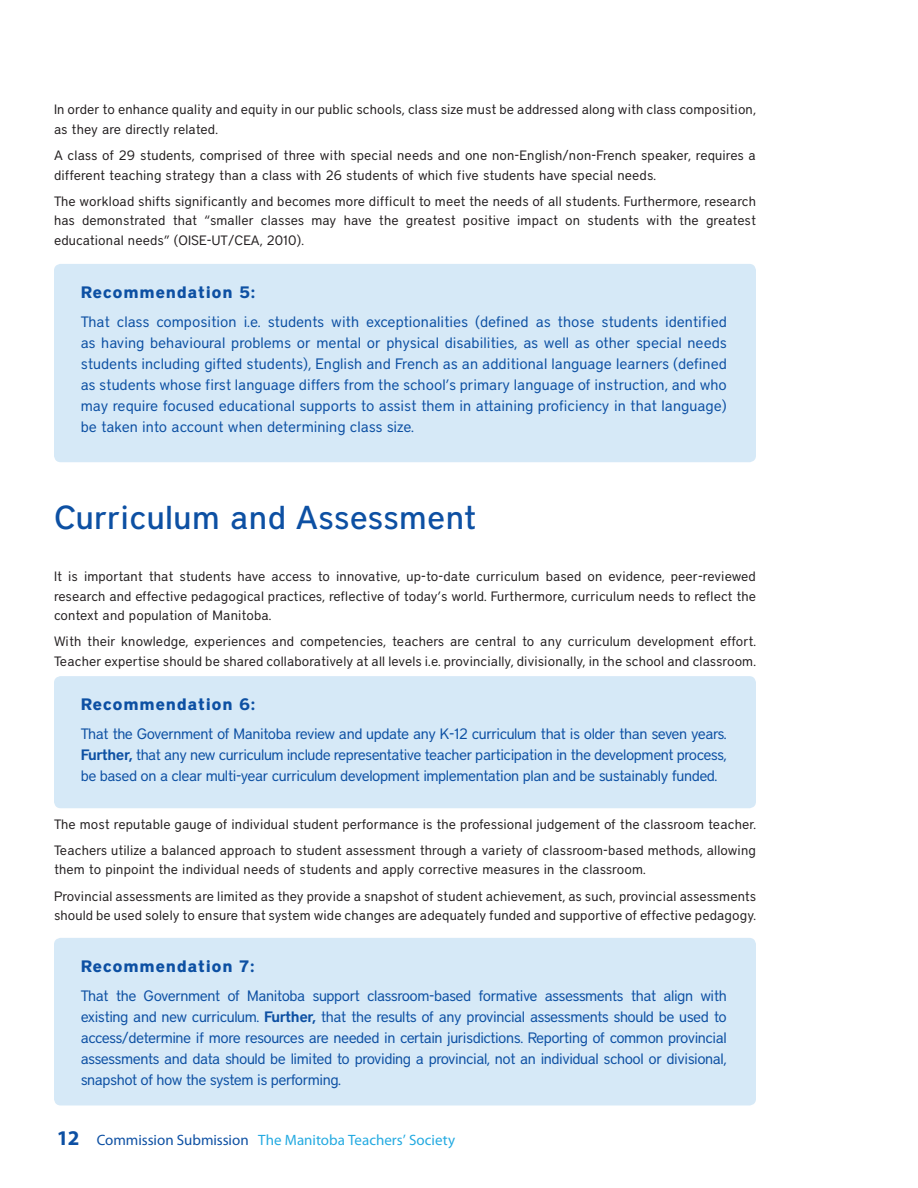
<style>
.page{position:relative;width:918px;height:1188px;background:#fff}
.page>*{position:absolute;margin:0;border:0;box-sizing:border-box;transform-origin:0 0}
.t1{font:500 33px "District";letter-spacing:.01em;color:#0d50a3}
.t2{font:700 16.5px "District";letter-spacing:.04em;color:#0d50a3}
.t3{font:15px/21px "District";letter-spacing:-.03em;color:#0d50a3;text-align:justify}
.t4{font:15px "Myriad Pro";color:#24aae1}
.t5{font:13.5px/19.5px "District";letter-spacing:.01em;color:#231f20}
.s1{font-weight:600}
.s2{font-weight:700;font-size:21px;color:#0d50a3}
.s3{color:#0d50a3}
</style>
<div class="page">
<div style="left:54px;top:676px;width:702px;height:132px;background:#d6e9f7;border-radius:7px"></div>
<div style="left:54px;top:938px;width:702px;height:167px;background:#d6e9f7;border-radius:7px"></div>
<div style="left:54px;top:264px;width:702px;height:198px;background:#d6e9f7;border-radius:7px"></div>
<p class="t5" style="left:54px;top:100px;width:704px">In order to enhance quality and equity in our public schools, class size must be addressed along with class composition, as they are directly related.</p>
<p class="t5" style="left:54px;top:145px;width:703px">A class of 29 students, comprised of three with special needs and one non-English/non-French speaker, requires a different teaching strategy than a class with 26 students of which five students have special needs.</p>
<p class="t5" style="left:54px;top:191px;width:703px;text-align:justify">The workload shifts significantly and becomes more difficult to meet the needs of all students. Furthermore, research has demonstrated that “smaller classes may have the greatest positive impact on students with the greatest educational needs” (OISE-UT/CEA, 2010).</p>
<p class="t2" style="left:81px;top:282px;width:176px">Recommendation 5:</p>
<p class="t3" style="left:81px;top:311px;width:648px">That class composition i.e. students with exceptionalities (defined as those students identified as having behavioural problems or mental or physical disabilities, as well as other special needs students including gifted students), English and French as an additional language learners (defined as students whose first language differs from the school’s primary language of instruction, and who may require focused educational supports to assist them in attaining proficiency in that language) be taken into account when determining class size.</p>
<h1 class="t1" style="left:54px;top:498px;width:424px">Curriculum and Assessment</h1>
<p class="t5" style="left:54px;top:567px;width:704px;text-align:justify">It is important that students have access to innovative, up-to-date curriculum based on evidence, peer-reviewed research and effective pedagogical practices, reflective of today’s world. Furthermore, curriculum needs to reflect the context and population of Manitoba.</p>
<p class="t5" style="left:54px;top:632px;width:703px">With their knowledge, experiences and competencies, teachers are central to any curriculum development effort.<br>Teacher expertise should be shared collaboratively at all levels i.e. provincially, divisionally, in the school and classroom.</p>
<p class="t2" style="left:81px;top:694px;width:176px">Recommendation 6:</p>
<p class="t3" style="left:81px;top:724px;width:648px">That the Government of Manitoba review and update any K-12 curriculum that is older than seven years.<br><span class="s1">Further,</span> that any new curriculum include representative teacher participation in the development process, be based on a clear multi-year curriculum development implementation plan and be sustainably funded.</p>
<p class="t5" style="left:54px;top:811px;width:704px;line-height:26.2px">The most reputable gauge of individual student performance is the professional judgement of the classroom teacher.<br>Teachers utilize a balanced approach to student assessment through a variety of classroom-based methods, allowing</p>
<p class="t5" style="left:54px;top:856px;width:703px;line-height:26.2px">them to pinpoint the individual needs of students and apply corrective measures in the classroom.<br>Provincial assessments are limited as they provide a snapshot of student achievement, as such, provincial assessments</p>
<p class="t5" style="left:54px;top:906px;width:704px">should be used solely to ensure that system wide changes are adequately funded and supportive of effective pedagogy.</p>
<p class="t2" style="left:81px;top:956px;width:175px">Recommendation 7:</p>
<p class="t3" style="left:81px;top:985px;width:648px">That the Government of Manitoba support classroom-based formative assessments that align with existing and new curriculum. <span class="s1">Further,</span> that the results of any provincial assessments should be used to access/determine if more resources are needed in certain jurisdictions. Reporting of common provincial assessments and data should be limited to providing a provincial, not an individual school or divisional, snapshot of how the system is performing.</p>
<p class="t4" style="left:57px;top:1131px;width:400px"><span class="s2">12</span> <span class="s3">Commission Submission</span> The Manitoba Teachers’ Society</p>
</div>
